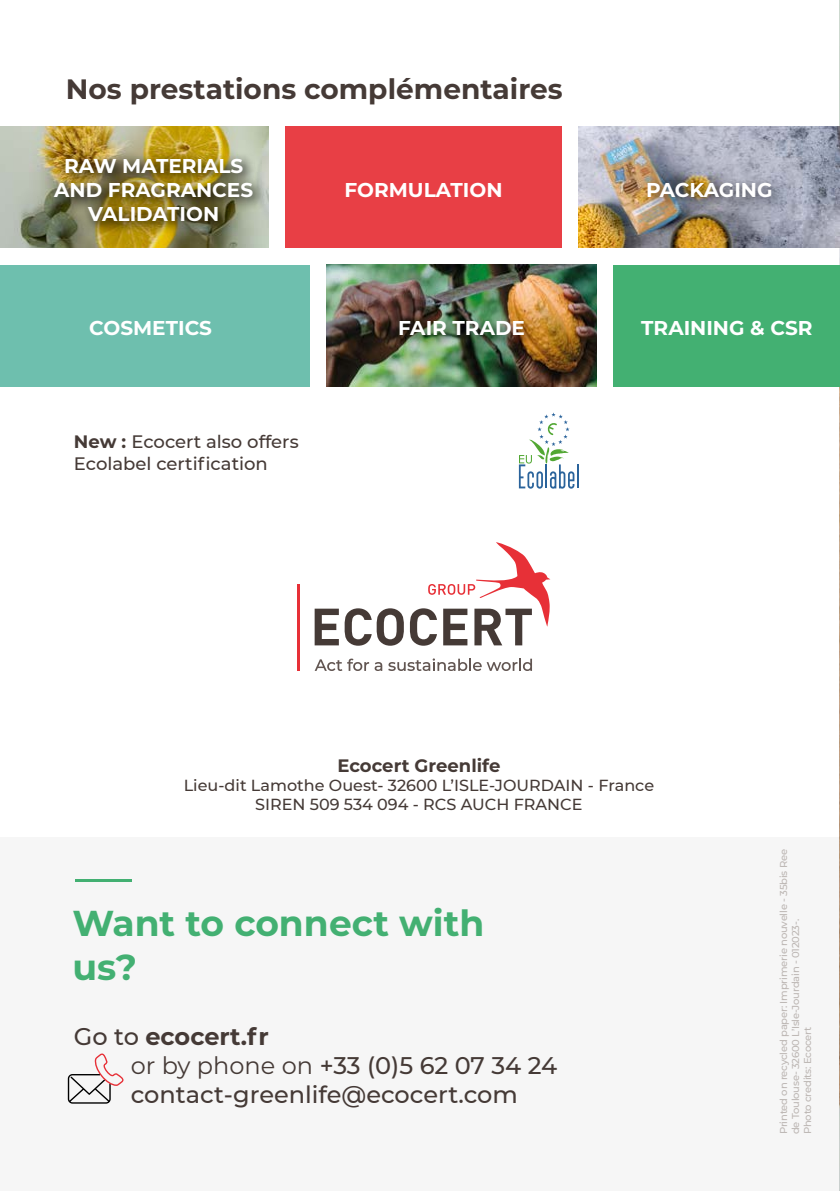
<style>
.page{position:relative;width:840px;height:1191px;background:#fff}
.page>*{position:absolute;margin:0;border:0;box-sizing:border-box;transform-origin:0 0}
.t1{font:700 36px/43.2px "Montserrat";color:#43b072}
.t2{font:700 28px "Montserrat";color:#453a36}
.t3{font:500 24px/28.8px "Montserrat";color:#453a36}
.t4{font:700 20px/24px "Montserrat";color:#fff;text-align:center}
.t5{font:500 18px/21.6px "Montserrat";color:#453a36}
.t6{font:700 18px "Montserrat";color:#453a36}
.t7{font:500 16px/19.2px "Montserrat";color:#453a36;text-align:center}
.t8{font:500 10px/12px "Montserrat";letter-spacing:-.02em;color:#bcb6b3}
.s1{font-weight:700}
.s2{font-weight:400}
</style>
<div class="page">
<svg style="left:314px;top:608px;width:24px;height:37px"></svg>
<svg style="left:344px;top:608px;width:59px;height:37px"></svg>
<svg style="left:409px;top:542px;width:141px;height:103px"></svg>
<hr style="left:296px;top:584px;width:3px;height:87px;background:#e73037">
<svg style="left:314px;top:658px;width:68px;height:13px"></svg>
<svg style="left:388px;top:658px;width:143px;height:13px"></svg>
<svg style="left:518px;top:412px;width:56px;height:76px"></svg>
<hr style="left:576px;top:464px;width:2px;height:24px;background:#2a639b">
<div style="left:0;top:838px;width:838px;height:353px;background:#f6f6f6"></div>
<svg style="left:68px;top:1053px;width:55px;height:50px"></svg>
<hr style="left:75px;top:878px;width:56px;height:3px;background:#43b072">
<img style="left:0;top:126px;width:268px;height:122px">
<img style="left:47px;top:152px;width:220px;height:84px">
<div style="left:285px;top:126px;width:276px;height:122px;background:#e83f45"></div>
<img style="left:578px;top:126px;width:261px;height:122px">
<div style="left:641px;top:176px;width:145px;height:36px;background:#000;opacity:.6"></div>
<div style="left:0;top:265px;width:309px;height:121px;background:#6ebfae"></div>
<div style="left:613px;top:265px;width:226px;height:121px;background:#43b072"></div>
<img style="left:326px;top:265px;width:270px;height:121px">
<div style="left:392px;top:314px;width:145px;height:36px;background:#000;opacity:.6"></div>
<h2 class="t2" style="left:66px;top:69px;width:498px">Nos prestations complémentaires</h2>
<h3 class="t4" style="left:54px;top:153px;width:200px">RAW MATERIALS<br>AND FRAGRANCES<br>VALIDATION</h3>
<h3 class="t4" style="left:344px;top:177px;width:159px">FORMULATION</h3>
<h3 class="t4" style="left:645px;top:177px;width:128px">PACKAGING</h3>
<h3 class="t4" style="left:89px;top:315px;width:124px">COSMETICS</h3>
<h3 class="t4" style="left:398px;top:315px;width:128px">FAIR TRADE</h3>
<h3 class="t4" style="left:641px;top:315px;width:173px">TRAINING &amp; CSR</h3>
<h3 class="t5" style="left:74px;top:430px;width:226px"><span class="s1">New :</span> Ecocert also offers<br>Ecolabel certification</h3>
<h3 class="t6" style="left:337px;top:752px;width:164px">Ecocert Greenlife</h3>
<h3 class="t7" style="left:183px;top:775px;width:471px">Lieu-dit Lamothe Ouest- 32600 L’ISLE-JOURDAIN - France<br>SIREN 509 534 094 - RCS AUCH FRANCE</h3>
<h1 class="t1" style="left:72px;top:900px;width:413px">Want to connect with us?</h1>
<h3 class="t3" style="left:131px;top:1021px;width:427px;text-indent:-57px">Go to <span class="s1">ecocert.fr<br></span><span class="s2">or by phone on</span> +33 (0)5 62 07 34 24 contact-greenlife@ecocert.com</h3>
<p class="t8" style="left:776px;top:1134px;width:286px;rotate:-90deg">Printed on recycled paper: Imprimerie nouvelle - 35bis Ree de Toulouse- 32600 L’Isle-Jourdain - 012023-.<br>Photo credits: Ecocert</p>
</div>
